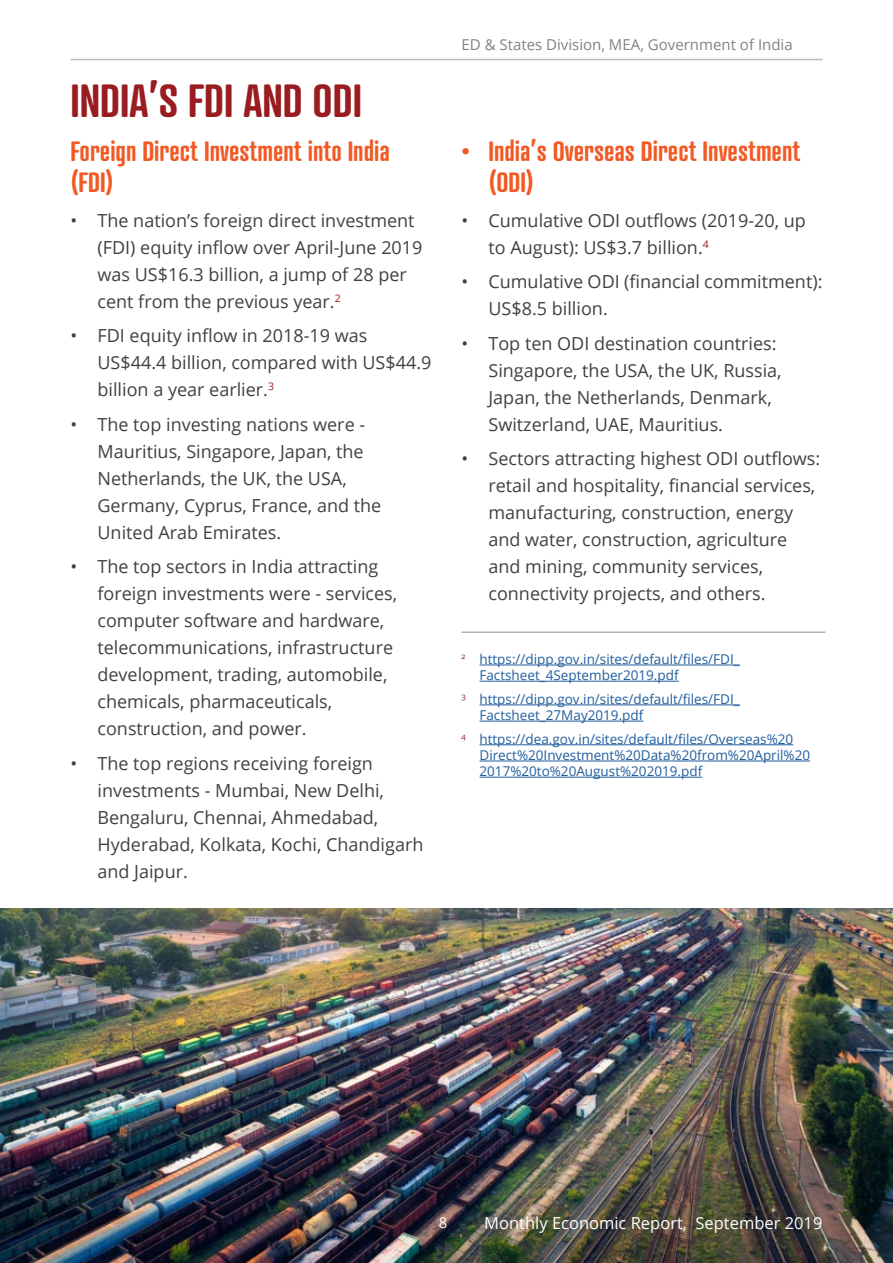
<style>
.page{position:relative;width:893px;height:1263px;background:#fff}
.page>*{position:absolute;margin:0;border:0;box-sizing:border-box;transform-origin:0 0}
.t1{font:600 45px "Atrament";color:#981c20}
.t2{font:600 27px/31.5px "Atrament";color:#f15a25}
.t3{font:18px/27px "Open Sans";color:#414042}
.t4{font:16.5px "Open Sans";color:#fff}
.t5{font:15px "Open Sans";color:#808285}
.t6{font:15px "Open Sans";color:#fff}
.t7{font:13.5px/16.2px "Open Sans";color:#215e9e}
</style>
<div class="page">
<hr style="left:70px;top:59px;width:752px;height:1px;background:#bcbec0">
<hr style="left:461px;top:631px;width:364px;height:2px;background:#000">
<hr style="left:479px;top:665px;width:261px;height:1px;background:#215e9e">
<hr style="left:479px;top:681px;width:200px;height:1px;background:#215e9e">
<hr style="left:479px;top:704px;width:261px;height:1px;background:#215e9e">
<hr style="left:479px;top:721px;width:164px;height:1px;background:#215e9e">
<hr style="left:479px;top:744px;width:314px;height:1px;background:#215e9e">
<hr style="left:479px;top:761px;width:331px;height:1px;background:#215e9e">
<hr style="left:479px;top:777px;width:223px;height:1px;background:#215e9e">
<img style="left:0;top:908px;width:893px;height:355px">
<h1 class="t1" style="left:70px;top:73px;width:293px">INDIA’S FDI AND ODI</h1>
<h2 class="t2" style="left:70px;top:134px;width:321px">Foreign Direct Investment into India (FDI)</h2>
<p class="t3" style="left:98px;top:206px;width:326px;text-indent:-27px">• The nation’s foreign direct investment (FDI) equity inflow over April-June 2019 was US$16.3 billion, a jump of 28 per cent from the previous year.<sup>2</sup></p>
<p class="t3" style="left:98px;top:322px;width:335px;text-indent:-27px">• FDI equity inflow in 2018-19 was<br>US$44.4 billion, compared with US$44.9 billion a year earlier.<sup>3</sup></p>
<p class="t3" style="left:98px;top:410px;width:285px;text-indent:-27px">• The top investing nations were -<br>Mauritius, Singapore, Japan, the<br>Netherlands, the UK, the USA,<br>Germany, Cyprus, France, and the<br>United Arab Emirates.</p>
<p class="t3" style="left:98px;top:553px;width:301px;text-indent:-27px">• The top sectors in India attracting foreign investments were - services, computer software and hardware, telecommunications, infrastructure development, trading, automobile, chemicals, pharmaceuticals, construction, and power.</p>
<p class="t3" style="left:98px;top:749px;width:327px;text-indent:-27px">• The top regions receiving foreign investments - Mumbai, New Delhi,<br>Bengaluru, Chennai, Ahmedabad,<br>Hyderabad, Kolkata, Kochi, Chandigarh and Jaipur.</p>
<p class="t5" style="left:461px;top:34px;width:333px">ED &amp; States Division, MEA, Government of India</p>
<h2 class="t2" style="left:488px;top:134px;width:313px;text-indent:-27px">• India’s Overseas Direct Investment (ODI)</h2>
<p class="t3" style="left:488px;top:206px;width:319px;text-indent:-27px">• Cumulative ODI outflows (2019-20, up to August): US$3.7 billion.<sup>4</sup></p>
<p class="t3" style="left:488px;top:268px;width:335px;text-indent:-27px">• Cumulative ODI (financial commitment):<br>US$8.5 billion.</p>
<p class="t3" style="left:488px;top:329px;width:295px;text-indent:-27px">• Top ten ODI destination countries:<br>Singapore, the USA, the UK, Russia, Japan, the Netherlands, Denmark, Switzerland, UAE, Mauritius.</p>
<p class="t3" style="left:488px;top:445px;width:333px;text-indent:-27px">• Sectors attracting highest ODI outflows: retail and hospitality, financial services, manufacturing, construction, energy and water, construction, agriculture and mining, community services, connectivity projects, and others.</p>
<p class="t7" style="left:479px;top:651px;width:262px;text-indent:-18px"><sup>2</sup> https://dipp.gov.in/sites/default/files/FDI_<br>Factsheet_4September2019.pdf</p>
<p class="t7" style="left:479px;top:690px;width:262px;text-indent:-18px"><sup>3</sup> https://dipp.gov.in/sites/default/files/FDI_<br>Factsheet_27May2019.pdf</p>
<p class="t7" style="left:479px;top:730px;width:332px;text-indent:-18px"><sup>4</sup> https://dea.gov.in/sites/default/files/Overseas%20<br>Direct%20Investment%20Data%20from%20April%20<br>2017%20to%20August%202019.pdf</p>
<p class="t6" style="left:439px;top:1212px;width:10px">8</p>
<p class="t4" style="left:484px;top:1212px;width:340px">Monthly Economic Report, September 2019</p>
</div>
